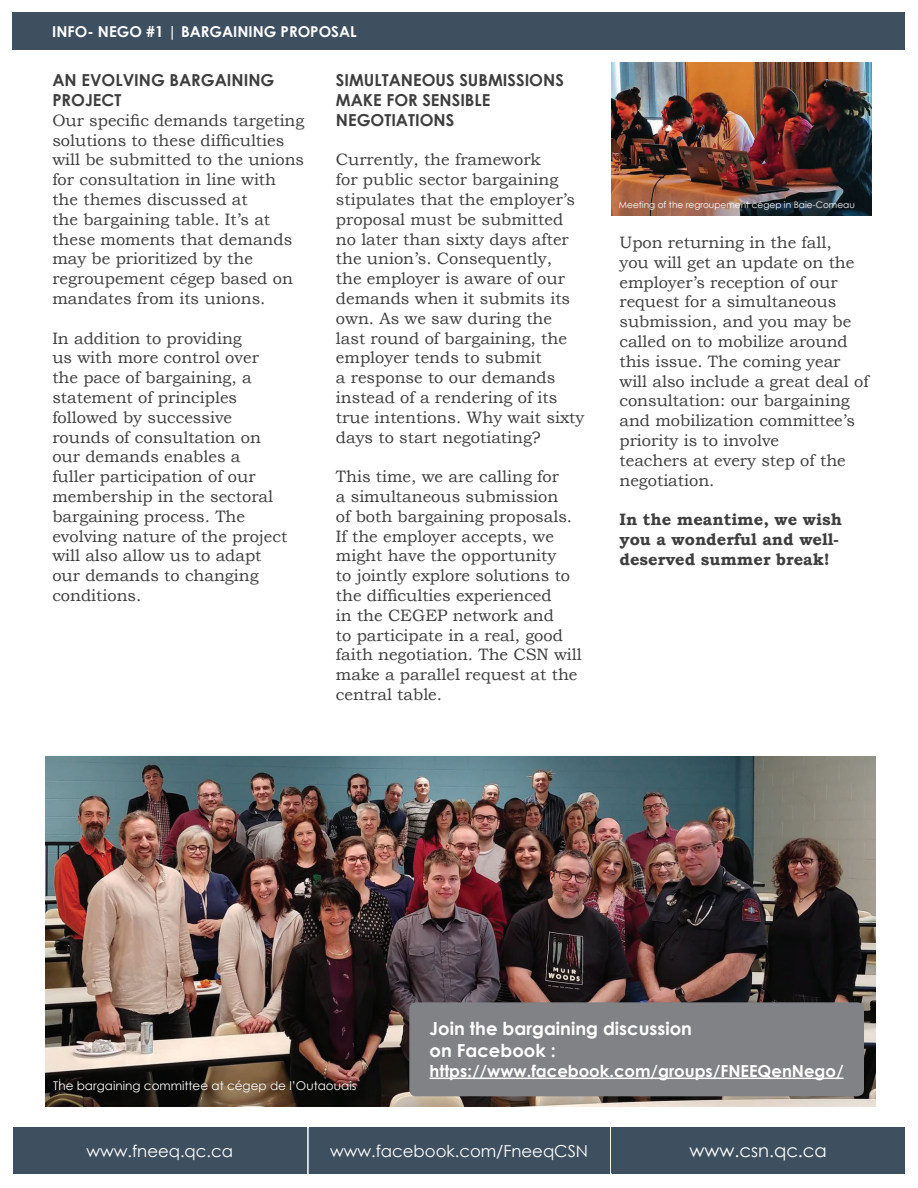
<style>
.page{position:relative;width:918px;height:1188px;background:#fff}
.page>*{position:absolute;margin:0;border:0;box-sizing:border-box;transform-origin:0 0}
.t1{font:700 18px/21.6px "Century Gothic";color:#fff}
.t2{font:18px "Century Gothic";color:#fff}
.t3{font:16.5px/19.8px "Bookman Old Style";color:#3e3e3f}
.t4{font:700 16.5px/19.8px "Century Gothic";color:#3e3e3f}
.t5{font:700 16.5px/19.8px "Bookman Old Style";color:#3e3e3f}
.t6{font:700 16.5px "Century Gothic";color:#fff}
.t7{font:16.5px "Century Gothic";color:#fff}
.t8{font:700 15px "Century Gothic";color:#fff}
.t9{font:12px "Century Gothic";color:#fff}
.t10{font:9px "Century Gothic";color:#fff}
</style>
<div class="page">
<div style="left:13px;top:12px;width:892px;height:38px;background:#3e4f60"></div>
<img style="left:46px;top:757px;width:830px;height:350px">
<img style="left:612px;top:63px;width:260px;height:153px">
<div style="left:409px;top:1002px;width:455px;height:94px;background:#808285;border-radius:7px"></div>
<hr style="left:430px;top:1078px;width:414px;height:1px;background:#fff">
<div style="left:13px;top:1128px;width:294px;height:45px;background:#3e4f5f"></div>
<div style="left:309px;top:1128px;width:300px;height:45px;background:#3e4f5f"></div>
<div style="left:611px;top:1128px;width:294px;height:45px;background:#3e4f5f"></div>
<p class="t8" style="left:52px;top:22px;width:306px">INFO- NEGO #1 | BARGAINING PROPOSAL</p>
<p class="t4" style="left:52px;top:70px;width:224px">AN EVOLVING BARGAINING<br>PROJECT</p>
<p class="t3" style="left:52px;top:110px;width:254px">Our specific demands targeting solutions to these difficulties will be submitted to the unions for consultation in line with the themes discussed at<br>the bargaining table. It’s at these moments that demands may be prioritized by the regroupement cégep based on mandates from its unions.</p>
<p class="t3" style="left:52px;top:328px;width:236px">In addition to providing<br>us with more control over the pace of bargaining, a statement of principles followed by successive rounds of consultation on our demands enables a<br>fuller participation of our membership in the sectoral bargaining process. The evolving nature of the project will also allow us to adapt our demands to changing conditions.</p>
<p class="t4" style="left:336px;top:70px;width:230px">SIMULTANEOUS SUBMISSIONS<br>MAKE FOR SENSIBLE<br>NEGOTIATIONS</p>
<p class="t3" style="left:336px;top:150px;width:250px">Currently, the framework<br>for public sector bargaining stipulates that the employer’s proposal must be submitted no later than sixty days after the union’s. Consequently,<br>the employer is aware of our demands when it submits its own. As we saw during the last round of bargaining, the employer tends to submit<br>a response to our demands instead of a rendering of its true intentions. Why wait sixty days to start negotiating?</p>
<p class="t3" style="left:336px;top:467px;width:247px">This time, we are calling for<br>a simultaneous submission<br>of both bargaining proposals.<br>If the employer accepts, we might have the opportunity<br>to jointly explore solutions to the difficulties experienced<br>in the CEGEP network and<br>to participate in a real, good faith negotiation. The CSN will make a parallel request at the central table.</p>
<p class="t10" style="left:619px;top:199px;width:237px">Meeting of the regroupement cégep in Baie-Comeau</p>
<p class="t3" style="left:619px;top:232px;width:251px">Upon returning in the fall,<br>you will get an update on the employer’s reception of our request for a simultaneous submission, and you may be called on to mobilize around this issue. The coming year will also include a great deal of consultation: our bargaining and mobilization committee’s priority is to involve<br>teachers at every step of the negotiation.</p>
<p class="t5" style="left:619px;top:509px;width:224px">In the meantime, we wish you a wonderful and well&shy;deserved summer break!</p>
<p class="t9" style="left:53px;top:1079px;width:305px">The bargaining committee at cégep de l’Outaouais</p>
<p class="t1" style="left:430px;top:1018px;width:264px">Join the bargaining discussion on Facebook :</p>
<p class="t6" style="left:430px;top:1060px;width:416px">https://www.facebook.com/groups/FNEEQenNego/</p>
<p class="t7" style="left:86px;top:1141px;width:148px">www.fneeq.qc.ca</p>
<p class="t7" style="left:330px;top:1141px;width:260px">www.facebook.com/FneeqCSN</p>
<p class="t2" style="left:690px;top:1140px;width:139px">www.csn.qc.ca</p>
</div>
